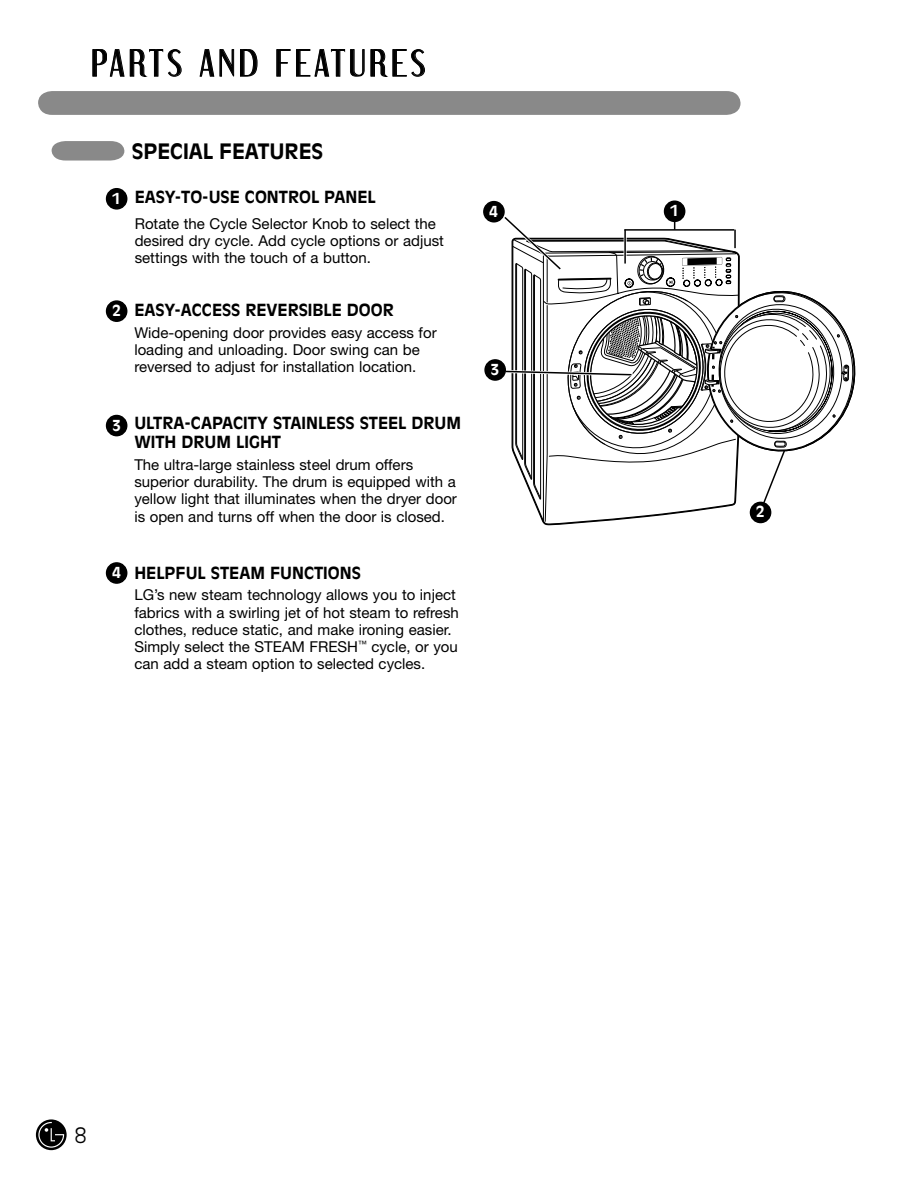
<style>
.page{position:relative;width:917px;height:1184px;background:#fff}
.page>*{position:absolute;margin:0;border:0;box-sizing:border-box;transform-origin:0 0}
.t1{font:36px "Dream Orphans";letter-spacing:.13em;color:#000}
.t2{font:700 21px "Antique Olive";color:#000}
.t3{font:700 16.5px "Antique Olive";color:#000}
.t4{font:15px/17.2px "Helvetica Neue";color:#000}
.t5{font:700 15px "Antique Olive";color:#fff}
.s1{font-size:15px;color:#fff}
</style>
<div class="page">
<div style="left:38px;top:91px;width:702px;height:24px;background:#898989"></div>
<svg style="left:36px;top:1119px;width:31px;height:31px"></svg>
<svg style="left:38px;top:1122px;width:26px;height:25px"></svg>
<svg style="left:92px;top:49px;width:90px;height:28px"></svg>
<svg style="left:199px;top:49px;width:35px;height:28px"></svg>
<svg style="left:240px;top:49px;width:18px;height:28px"></svg>
<svg style="left:276px;top:49px;width:149px;height:28px"></svg>
<svg style="left:52px;top:141px;width:72px;height:19px"></svg>
<div style="left:484px;top:202px;width:20px;height:20px;background:#000;border-radius:50%"></div>
<div style="left:483px;top:201px;width:21px;height:21px;border:2px solid #000;border-radius:50%"></div>
<div style="left:664px;top:201px;width:20px;height:20px;background:#000;border-radius:50%"></div>
<div style="left:663px;top:200px;width:22px;height:22px;border:2px solid #000;border-radius:50%"></div>
<div style="left:749px;top:501px;width:22px;height:22px;border:2px solid #000;border-radius:50%"></div>
<div style="left:107px;top:189px;width:20px;height:20px;background:#000;border-radius:50%"></div>
<div style="left:106px;top:188px;width:21px;height:22px;border:2px solid #000;border-radius:50%"></div>
<div style="left:107px;top:301px;width:20px;height:20px;background:#000;border-radius:50%"></div>
<div style="left:106px;top:300px;width:21px;height:22px;border:2px solid #000;border-radius:50%"></div>
<div style="left:107px;top:415px;width:20px;height:20px;background:#000;border-radius:50%"></div>
<div style="left:106px;top:415px;width:21px;height:21px;border:2px solid #000;border-radius:50%"></div>
<div style="left:107px;top:563px;width:20px;height:20px;background:#000;border-radius:50%"></div>
<div style="left:106px;top:562px;width:21px;height:22px;border:2px solid #000;border-radius:50%"></div>
<div style="left:485px;top:360px;width:20px;height:20px;background:#000;border-radius:50%"></div>
<div style="left:484px;top:359px;width:22px;height:22px;border:2px solid #000;border-radius:50%"></div>
<svg style="left:500px;top:213px;width:355px;height:309px"></svg>
<h1 class="t1" style="left:92px;top:46px;width:335px">PARTS AND FEATURES</h1>
<h2 class="t2" style="left:132px;top:138px;width:193px">SPECIAL FEATURES</h2>
<p class="t3" style="left:112px;top:186px;width:155px"><span class="s1">1</span> EASY-TO-USE CONTROL</p>
<p class="t3" style="left:324px;top:186px;width:22px">PANEL</p>
<p class="t4" style="left:135px;top:215px;width:311px">Rotate the Cycle Selector Knob to select the desired dry cycle. Add cycle options or adjust settings with the touch of a button.</p>
<p class="t5" style="left:112px;top:301px;width:10px">2</p>
<p class="t3" style="left:134px;top:300px;width:261px">EASY-ACCESS REVERSIBLE DOOR</p>
<p class="t4" style="left:134px;top:323px;width:304px">Wide-opening door provides easy access for loading and unloading. Door swing can be reversed to adjust for installation location.</p>
<p class="t5" style="left:112px;top:416px;width:10px">3</p>
<p class="t3" style="left:134px;top:412px;width:23px">ULTRA</p>
<p class="t3" style="left:184px;top:412px;width:28px">-CAPACITY</p>
<p class="t3" style="left:273px;top:412px;width:20px">STAINLESS</p>
<p class="t3" style="left:360px;top:412px;width:20px">STEEL</p>
<p class="t3" style="left:411px;top:412px;width:25px">DRUM</p>
<p class="t3" style="left:134px;top:432px;width:12px">WITH</p>
<p class="t3" style="left:181px;top:432px;width:73px">DRUM LIGHT</p>
<p class="t4" style="left:134px;top:456px;width:324px">The ultra-large stainless steel drum offers superior durability. The drum is equipped with a yellow light that illuminates when the dryer door is open and turns off when the door is closed.</p>
<p class="t5" style="left:112px;top:563px;width:10px">4</p>
<p class="t3" style="left:134px;top:562px;width:228px">HELPFUL STEAM FUNCTIONS</p>
<p class="t4" style="left:134px;top:586px;width:326px">LG’s new steam technology allows you to inject fabrics with a swirling jet of hot steam to refresh clothes, reduce static, and make ironing easier.<br>Simply select the steam</p>
<p class="t4" style="left:134px;top:638px;width:325px;text-indent:224px"><sup>™</sup> cycle, or you can add a steam option to selected cycles.</p>
<p class="t4" style="left:309px;top:638px;width:11px">fresh</p>
<p class="t5" style="left:489px;top:202px;width:10px">4</p>
<p class="t5" style="left:670px;top:201px;width:10px">1</p>
<p class="t5" style="left:491px;top:360px;width:10px">3</p>
<p class="t5" style="left:756px;top:502px;width:10px">2</p>
</div>
